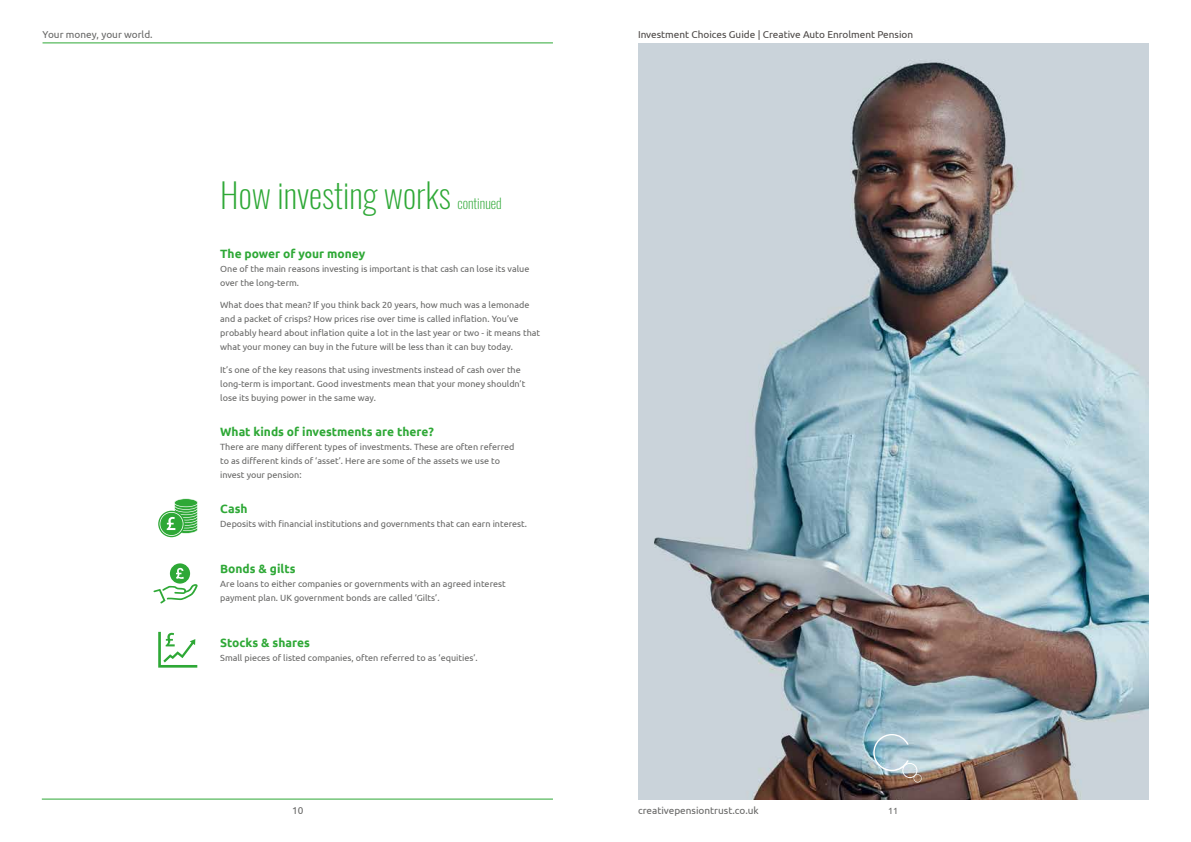
<style>
.page{position:relative;width:1191px;height:842px;background:#fff}
.page>*{position:absolute;margin:0;border:0;box-sizing:border-box;transform-origin:0 0}
.t1{font:200 34px "Oswald";color:#2ea836}
.t2{font:200 14px "Oswald";color:#2ea836}
.t3{font:700 12px "Ubuntu";color:#2ea836}
.t4{font:10px "Ubuntu";color:#4b4745}
.t5{font:10px "Ubuntu";color:#666665}
.t6{font:9px/14px "Ubuntu";color:#666665}
</style>
<div class="page">
<hr style="left:43px;top:43px;width:510px;height:1px;background:#2ea836">
<hr style="left:42px;top:799px;width:511px;height:1px;background:#2ea836">
<img style="left:638px;top:43px;width:511px;height:756px">
<svg style="left:873px;top:734px;width:48px;height:48px;background:#a8b9bf"></svg>
<svg style="left:158px;top:511px;width:27px;height:26px"></svg>
<svg style="left:160px;top:498px;width:38px;height:38px"></svg>
<svg style="left:158px;top:632px;width:39px;height:36px"></svg>
<svg style="left:153px;top:563px;width:45px;height:40px"></svg>
<p class="t5" style="left:43px;top:28px;width:112px">Your money, your world.</p>
<h1 class="t1" style="left:220px;top:172px;width:232px">How investing works</h1>
<h2 class="t2" style="left:457px;top:194px;width:46px">continued</h2>
<h3 class="t3" style="left:220px;top:246px;width:147px">The power of your money</h3>
<p class="t6" style="left:220px;top:261px;width:311px">One of the main reasons investing is important is that cash can lose its value over the long-term.</p>
<p class="t6" style="left:220px;top:298px;width:321px">What does that mean? If you think back 20 years, how much was a lemonade and a packet of crisps? How prices rise over time is called inflation. You’ve probably heard about inflation quite a lot in the last year or two - it means that what your money can buy in the future will be less than it can buy today.</p>
<p class="t6" style="left:220px;top:362px;width:306px">It’s one of the key reasons that using investments instead of cash over the long-term is important. Good investments mean that your money shouldn’t lose its buying power in the same way.</p>
<h3 class="t3" style="left:220px;top:424px;width:215px">What kinds of investments are there?</h3>
<p class="t6" style="left:220px;top:439px;width:296px">There are many different types of investments. These are often referred to as different kinds of ‘asset’. Here are some of the assets we use to invest your pension:</p>
<h3 class="t3" style="left:220px;top:501px;width:29px">Cash</h3>
<p class="t6" style="left:220px;top:516px;width:308px">Deposits with financial institutions and governments that can earn interest.</p>
<h3 class="t3" style="left:220px;top:562px;width:77px">Bonds &amp; gilts</h3>
<p class="t6" style="left:220px;top:577px;width:287px">Are loans to either companies or governments with an agreed interest payment plan. UK government bonds are called ‘Gilts’.</p>
<h3 class="t3" style="left:220px;top:636px;width:91px">Stocks &amp; shares</h3>
<p class="t6" style="left:220px;top:651px;width:259px">Small pieces of listed companies, often referred to as ‘equities’.</p>
<p class="t4" style="left:638px;top:28px;width:277px">Investment Choices Guide | Creative Auto Enrolment Pension</p>
<p class="t5" style="left:292px;top:805px;width:13px">10</p>
<p class="t5" style="left:638px;top:805px;width:122px">creativepensiontrust.co.uk</p>
<p class="t6" style="left:888px;top:804px;width:12px">11</p>
</div>
